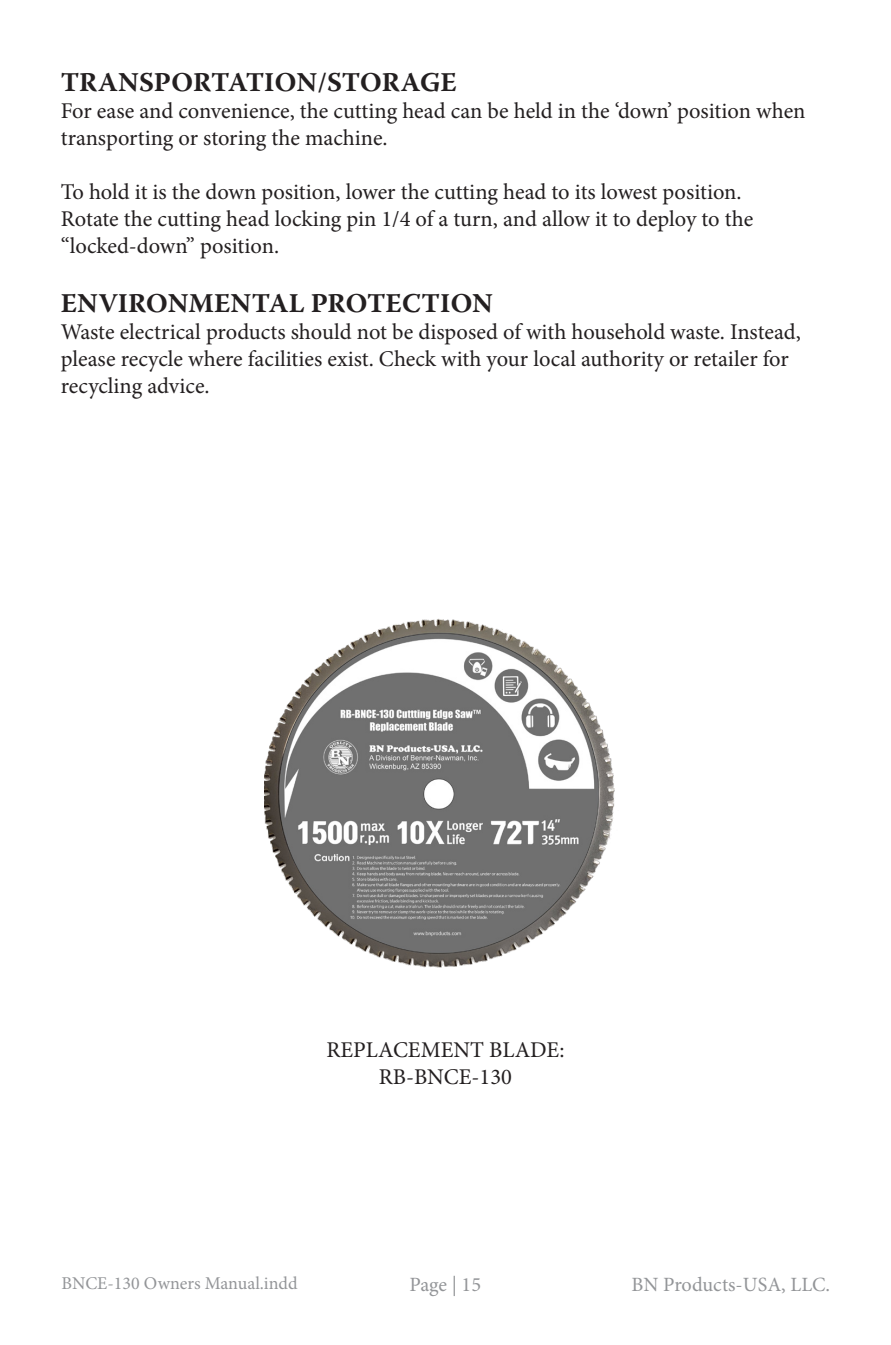
<style>
.page{position:relative;width:891px;height:1345px;background:#fff}
.page>*{position:absolute;margin:0;border:0;box-sizing:border-box;transform-origin:0 0}
.t1{font:700 27px "Warnock Pro";color:#231f20}
.t2{font:22.5px/27px "Minion Pro";color:#231f20}
.t3{font:20.25px "Minion Pro";color:#939598}
.t4{font:18px "Minion Pro";color:#939598}
</style>
<div class="page">
<img style="left:265px;top:618px;width:350px;height:350px">
<p class="t1" style="left:61px;top:66px;width:398px">TRANSPORTATION/STORAGE</p>
<p class="t2" style="left:61px;top:97px;width:746px">For ease and convenience, the cutting head can be held in the ‘down’ position when transporting or storing the machine.</p>
<p class="t2" style="left:61px;top:178px;width:694px">To hold it is the down position, lower the cutting head to its lowest position.<br>Rotate the cutting head locking pin 1/4 of a turn, and allow it to deploy to the “locked-down” position.</p>
<p class="t1" style="left:61px;top:287px;width:434px">ENVIRONMENTAL PROTECTION</p>
<p class="t2" style="left:61px;top:319px;width:742px">Waste electrical products should not be disposed of with household waste. Instead, please recycle where facilities exist. Check with your local authority or retailer for recycling advice.</p>
<p class="t2" style="left:326px;top:1036px;width:240px;text-align:center">REPLACEMENT BLADE:<br>RB-BNCE-130</p>
<p class="t4" style="left:62px;top:1271px;width:237px">BNCE-130 Owners Manual.indd</p>
<p class="t3" style="left:409px;top:1270px;width:73px">Page | 15</p>
<p class="t3" style="left:632px;top:1270px;width:200px">BN Products-USA, LLC.</p>
</div>
